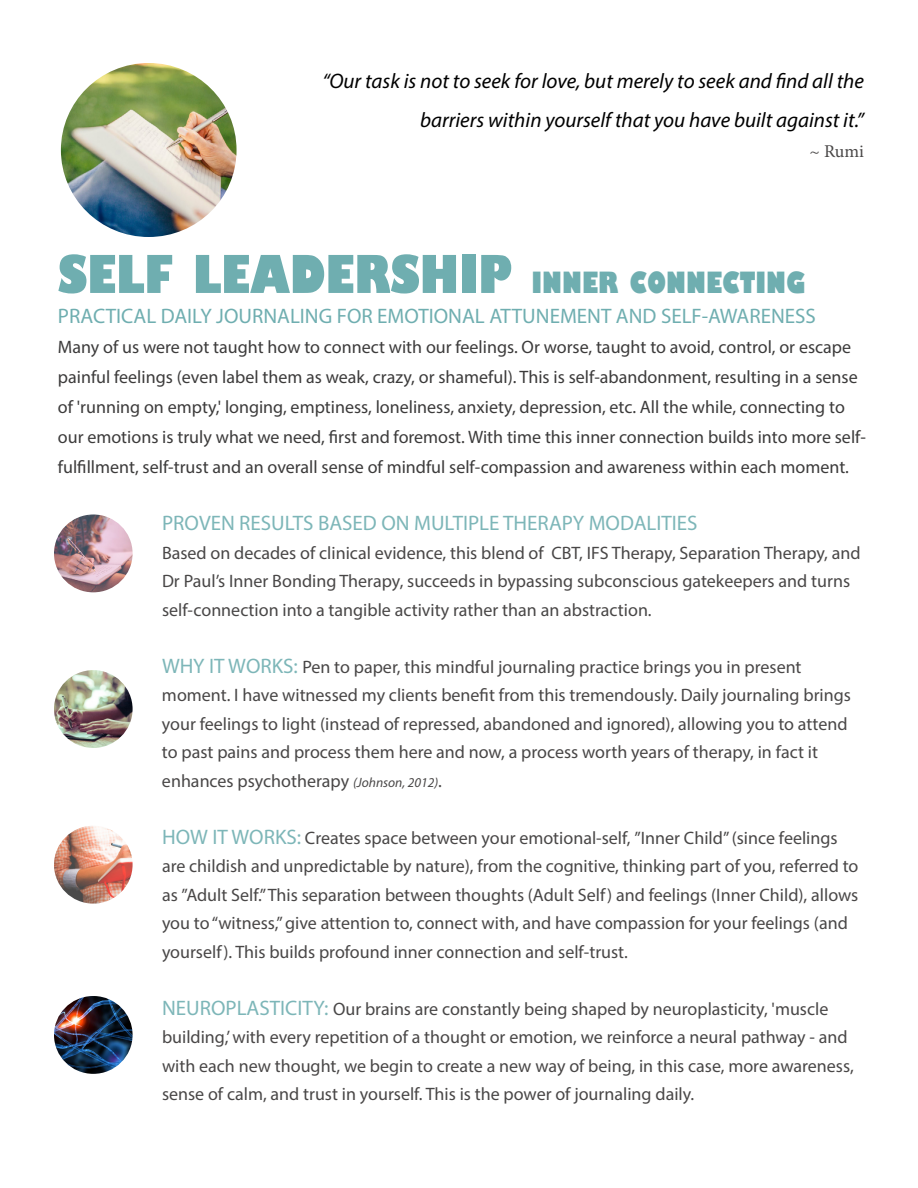
<style>
.page{position:relative;width:918px;height:1188px;background:#fff}
.page>*{position:absolute;margin:0;border:0;box-sizing:border-box;transform-origin:0 0}
.t1{font:800 condensed 28.5px "Gill Sans";color:#6faeb0;scale:1.16 1}
.t2{font:italic 21px/39.6px "Myriad Pro";color:#000;text-align:right}
.t3{font:21px "Myriad Pro";color:#6faeb0}
.t4{font:21px "Myriad Pro";color:#7db6b8}
.t5{font:18px/28.5px "Myriad Pro";color:#494747}
.t6{font:18px/30px "Myriad Pro";color:#3c3b3b}
.t7{font:18px "Minion Pro";color:#494747}
.s1{font-size:51px}
.s2{font-size:21px;color:#7db6b8}
.s3{font-style:italic;font-size:13.5px}
</style>
<div class="page">
<img style="left:61px;top:63px;width:176px;height:174px">
<img style="left:54px;top:514px;width:79px;height:78px;border-radius:39px">
<img style="left:54px;top:670px;width:79px;height:78px;border-radius:39px">
<img style="left:54px;top:826px;width:79px;height:78px;border-radius:39px">
<img style="left:54px;top:996px;width:79px;height:78px;border-radius:39px">
<p class="t2" style="left:322px;top:61px;width:543px">“Our task is not to seek for love, but merely to seek and find all the barriers within yourself that you have built against it.”</p>
<p class="t7" style="left:810px;top:140px;width:56px">~ Rumi</p>
<h1 class="t1" style="left:58px;top:265px;width:646px"><span class="s1">SELF LEADERSHIP</span> INNER CONNECTING</h1>
<p class="t3" style="left:58px;top:303px;width:759px">PRACTICAL DAILY JOURNALING FOR EMOTIONAL ATTUNEMENT AND SELF-AWARENESS</p>
<p class="t6" style="left:58px;top:332px;width:810px">Many of us were not taught how to connect with our feelings. Or worse, taught to avoid, control, or escape painful feelings (even label them as weak, crazy, or shameful). This is self-abandonment, resulting in a sense of 'running on empty,' longing, emptiness, loneliness, anxiety, depression, etc. All the while, connecting to our emotions is truly what we need, first and foremost. With time this inner connection builds into more self&shy;fulfillment, self-trust and an overall sense of mindful self-compassion and awareness within each moment.</p>
<p class="t4" style="left:162px;top:510px;width:537px">PROVEN RESULTS BASED ON MULTIPLE THERAPY MODALITIES</p>
<p class="t5" style="left:162px;top:538px;width:700px">Based on decades of clinical evidence, this blend of CBT, IFS Therapy, Separation Therapy, and<br>Dr Paul’s Inner Bonding Therapy, succeeds in bypassing subconscious gatekeepers and turns self-connection into a tangible activity rather than an abstraction.</p>
<p class="t5" style="left:162px;top:652px;width:691px"><span class="s2">WHY IT WORKS:</span> Pen to paper, this mindful journaling practice brings you in present moment. I have witnessed my clients benefit from this tremendously. Daily journaling brings your feelings to light (instead of repressed, abandoned and ignored), allowing you to attend to past pains and process them here and now, a process worth years of therapy, in fact it enhances psychotherapy <span class="s3">(Johnson, 2012)</span>.</p>
<p class="t5" style="left:162px;top:823px;width:698px"><span class="s2">HOW IT WORKS:</span> Creates space between your emotional-self, ”Inner Child” (since feelings are childish and unpredictable by nature), from the cognitive, thinking part of you, referred to as ”Adult Self.” This separation between thoughts (Adult Self) and feelings (Inner Child), allows you to “witness,” give attention to, connect with, and have compassion for your feelings (and yourself). This builds profound inner connection and self-trust.</p>
<p class="t5" style="left:162px;top:994px;width:693px"><span class="s2">NEUROPLASTICITY:</span> Our brains are constantly being shaped by neuroplasticity, 'muscle building,’ with every repetition of a thought or emotion, we reinforce a neural pathway - and with each new thought, we begin to create a new way of being, in this case, more awareness, sense of calm, and trust in yourself. This is the power of journaling daily.</p>
</div>
